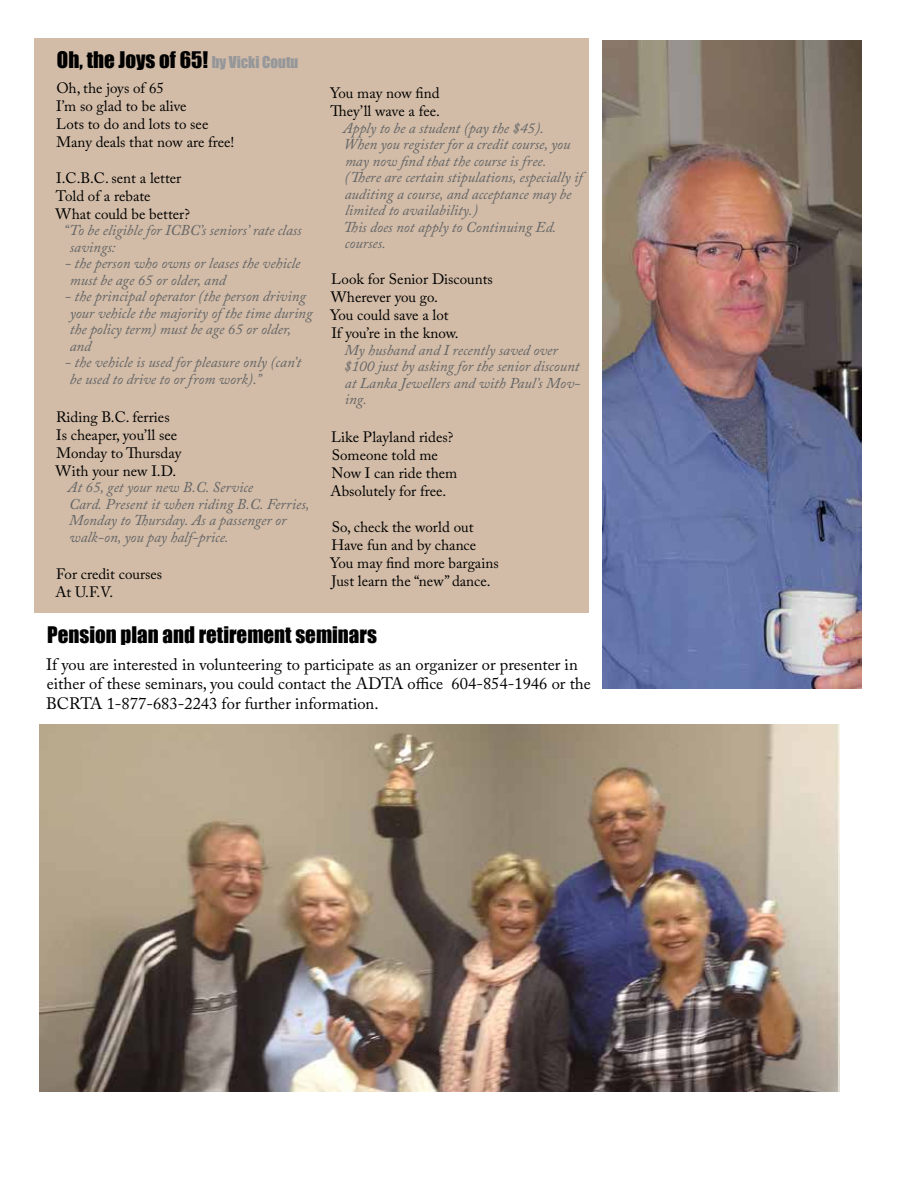
<style>
.page{position:relative;width:918px;height:1188px;background:#fff}
.page>*{position:absolute;margin:0;border:0;box-sizing:border-box;transform-origin:0 0}
.t1{font:21px "Impact";color:#000}
.t2{font:16.5px/19.8px "Adobe Caslon Pro";color:#000}
.t3{font:italic 15px/16.5px "Adobe Caslon Pro";color:#636466}
.t4{font:15px/18px "Adobe Caslon Pro";color:#000}
.s1{font-size:15px;color:#95979a}
</style>
<div class="page">
<div style="left:35px;top:39px;width:554px;height:574px;background:#d2bca7"></div>
<img style="left:40px;top:724px;width:799px;height:368px">
<img style="left:602px;top:40px;width:260px;height:648px">
<h1 class="t1" style="left:57px;top:43px;width:243px">Oh, the Joys of 65! <span class="s1">by Vicki Coutu</span></h1>
<p class="t4" style="left:56px;top:79px;width:180px">Oh, the joys of 65<br>I’m so glad to be alive<br>Lots to do and lots to see<br>Many deals that now are free!</p>
<p class="t4" style="left:56px;top:169px;width:136px">I.C.B.C. sent a letter<br>Told of a rebate<br>What could be better?</p>
<p class="t3" style="left:70px;top:222px;width:233px;text-indent:-6px">“To be eligible for ICBC’s seniors’ rate class savings:</p>
<p class="t3" style="left:70px;top:255px;width:232px;text-indent:-5px">- the person who owns or leases the vehicle must be age 65 or older, and</p>
<p class="t3" style="left:70px;top:288px;width:244px;text-indent:-5px">- the principal operator (the person driving your vehicle the majority of the time during the policy term) must be age 65 or older, and</p>
<p class="t3" style="left:70px;top:354px;width:233px;text-indent:-5px">- the vehicle is used for pleasure only (can’t be used to drive to or from work).”</p>
<p class="t4" style="left:56px;top:407px;width:127px">Riding B.C. ferries<br>Is cheaper, you’ll see<br>Monday to Thursday<br>With your new I.D.</p>
<p class="t3" style="left:68px;top:479px;width:243px">At 65, get your new B.C. Service<br>Card. Present it when riding B.C. Ferries, Monday to Thursday. As a passenger or walk-on, you pay half-price.</p>
<p class="t4" style="left:55px;top:565px;width:108px">For credit courses<br>At U.F.V.</p>
<p class="t4" style="left:330px;top:84px;width:111px">You may now find<br>They’ll wave a fee.</p>
<p class="t3" style="left:343px;top:120px;width:241px">Apply to be a student (pay the $45).<br>When you register for a credit course, you may now find that the course is free. (There are certain stipulations, especially if auditing a course, and acceptance may be limited to availability.)<br>This does not apply to Continuing Ed. courses.</p>
<p class="t4" style="left:330px;top:270px;width:164px">Look for Senior Discounts<br>Wherever you go.<br>You could save a lot<br>If you’re in the know.</p>
<p class="t3" style="left:344px;top:342px;width:238px">My husband and I recently saved over $100 just by asking for the senior discount at Lanka Jewellers and with Paul’s Mov&shy;ing.</p>
<p class="t4" style="left:331px;top:428px;width:128px">Like Playland rides?<br>Someone told me<br>Now I can ride them<br>Absolutely for free.</p>
<p class="t4" style="left:330px;top:518px;width:170px">So, check the world out<br>Have fun and by chance<br>You may find more bargains<br>Just learn the “new” dance.</p>
<h1 class="t1" style="left:47px;top:619px;width:331px">Pension plan and retirement seminars</h1>
<p class="t2" style="left:46px;top:654px;width:546px">If you are interested in volunteering to participate as an organizer or presenter in either of these seminars, you could contact the ADTA office 604-854-1946 or the<br>BCRTA 1-877-683-2243 for further information.</p>
</div>
